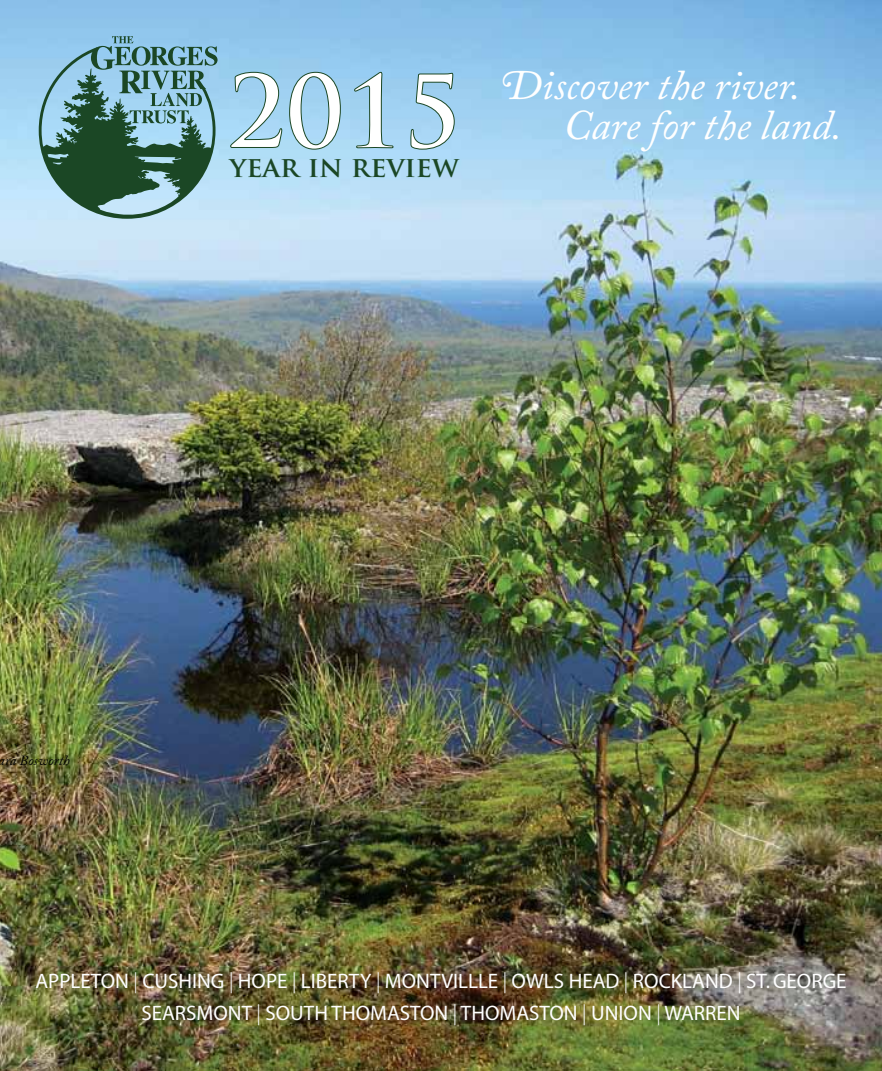
<style>
.page{position:relative;width:882px;height:1071px;background:#fff}
.page>*{position:absolute;margin:0;border:0;box-sizing:border-box;transform-origin:0 0}
.t1{font:700 98px "Trajan Pro";color:#fff}
.t2{font:italic 42px/40.2px "Adobe Caslon Pro";color:#fff}
.t3{font:700 28px "Trajan Pro";color:#1b4725}
.t4{font:21px/31.5px "Myriad";color:#fff;text-align:center}
.t5{font:italic 14px "Adobe Caslon Pro";color:#000}
.s1{font-family:"Adobe Caslon Swash"}
.s2{font-family:"Myriad Pro";font-weight:300}
</style>
<div class="page">
<img style="left:0;top:0;width:882px;height:1071px">
<svg style="left:230px;top:71px;width:53px;height:77px;background:#98c8e1"></svg>
<svg style="left:289px;top:71px;width:52px;height:79px;background:#98c7e0"></svg>
<svg style="left:354px;top:71px;width:40px;height:78px;background:#97c7e2"></svg>
<svg style="left:410px;top:72px;width:45px;height:78px;background:#95c4de"></svg>
<svg style="left:37px;top:36px;width:181px;height:184px;background:#6e9a9d"></svg>
<h1 class="t1" style="left:227px;top:51px;width:237px">2015</h1>
<h3 class="t3" style="left:230px;top:150px;width:230px">YEAR IN REVIEW</h3>
<h2 class="t2" style="left:563px;top:64px;width:280px;text-indent:-63px"><span class="s1">D</span>iscover the river.<br>Care for the land.</h2>
<p class="t5" style="left:-1px;top:752px;width:73px">ara Bosworth</p>
<p class="t4" style="left:35px;top:966px;width:813px">APPLETON <span class="s2">|</span> CUSHING <span class="s2">|</span> HOPE <span class="s2">|</span> LIBERTY <span class="s2">|</span> MONTVILLLE <span class="s2">|</span> OWLS HEAD <span class="s2">|</span> ROCKLAND <span class="s2">|</span> ST. GEORGE<br>SEARSMONT <span class="s2">|</span> SOUTH THOMASTON <span class="s2">|</span> THOMASTON <span class="s2">|</span> UNION <span class="s2">|</span> WARREN</p>
</div>
